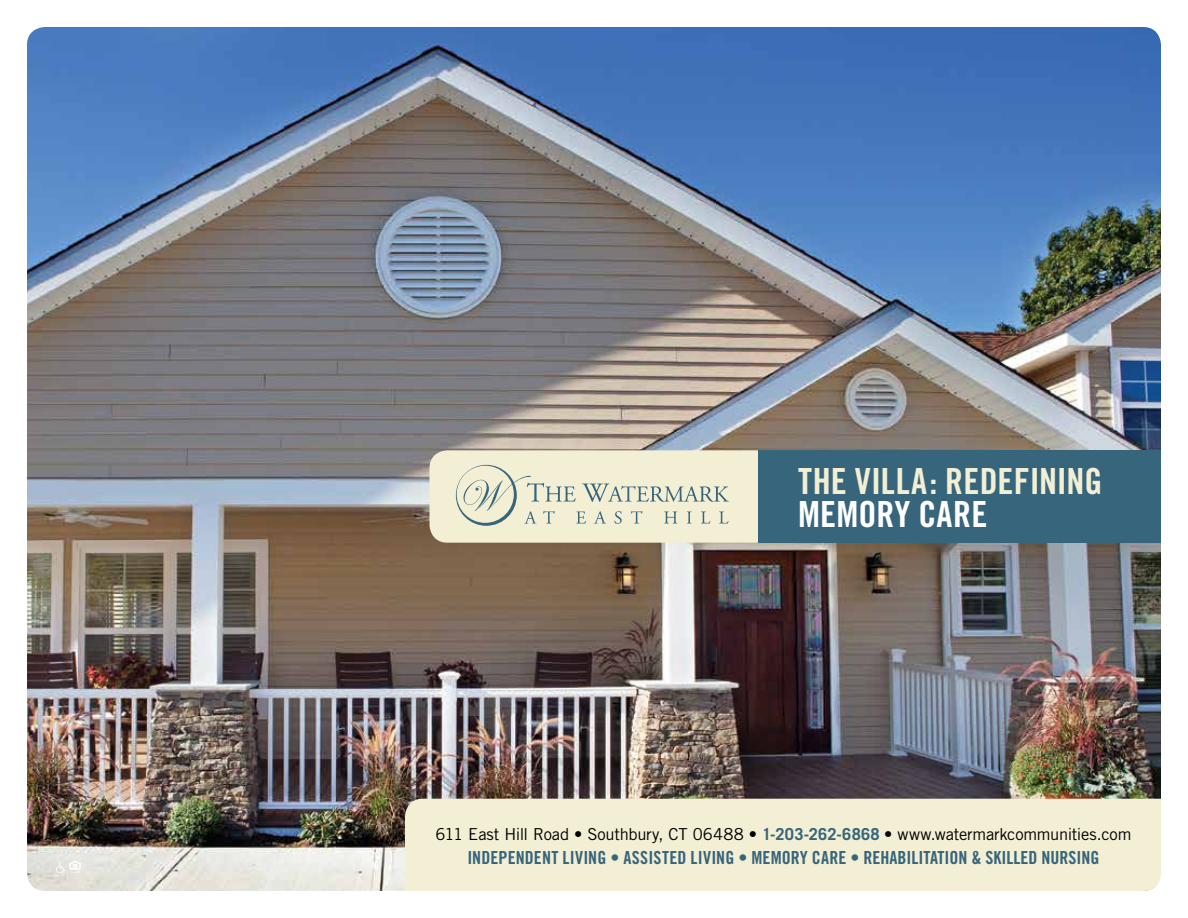
<style>
.page{position:relative;width:1188px;height:918px;background:#fff}
.page>*{position:absolute;margin:0;border:0;box-sizing:border-box;transform-origin:0 0}
.t1{font:36px "Trade Gothic Bold Cond Twenty";color:#f3efd4}
.t2{font:36px "Trade Gothic Bold Cond Twenty";letter-spacing:.005em;color:#fff}
.t3{font:18px "Trade Gothic Bold Cond Twenty";color:#37657b}
.t4{font:16.5px "Trade Gothic";letter-spacing:-.01em;color:#000}
.s1{font-weight:700;color:#37657b}
</style>
<div class="page">
<img style="left:27px;top:27px;width:1134px;height:864px">
<div style="left:758px;top:450px;width:403px;height:93px;background:#37657b"></div>
<svg style="left:56px;top:861px;width:25px;height:12px"></svg>
<div style="left:405px;top:799px;width:756px;height:92px;background:#f3efd4"></div>
<svg style="left:429px;top:450px;width:329px;height:93px;background:#e2e2cb"></svg>
<h1 class="t1" style="left:798px;top:459px;width:306px">THE VILLA: REDEFINING</h1>
<h1 class="t2" style="left:798px;top:492px;width:191px">MEMORY CARE</h1>
<p class="t4" style="left:436px;top:824px;width:697px">611 East Hill Road • Southbury, CT 06488 • <span class="s1">1-203-262-6868</span> • www.watermarkcommunities.com</p>
<p class="t3" style="left:467px;top:847px;width:634px">INDEPENDENT LIVING • ASSISTED LIVING • MEMORY CARE • REHABILITATION &amp; SKILLED NURSING</p>
</div>
